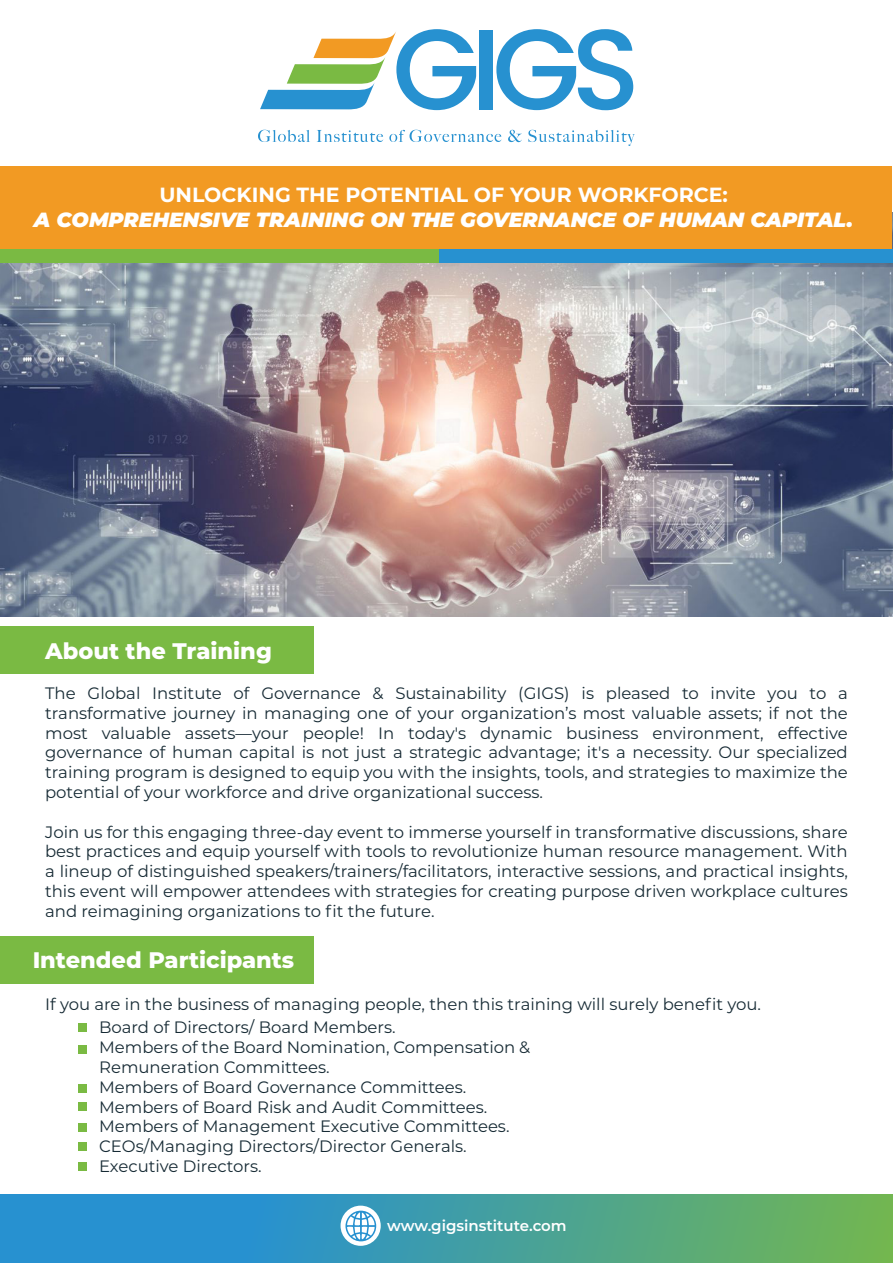
<style>
.page{position:relative;width:893px;height:1263px;background:#fff}
.page>*{position:absolute;margin:0;border:0;box-sizing:border-box;transform-origin:0 0}
.t1{font:800 22.5px "Montserrat";color:#fff}
.t2{font:italic 900 20.55px "Montserrat";color:#fff}
.t3{font:700 20.55px "Montserrat";color:#fff}
.t4{font:16.5px/19.8px "Montserrat";color:#172b35;text-align:justify}
.t5{font:600 15px "Montserrat";color:#fff}
</style>
<div class="page">
<img style="left:0;top:212px;width:893px;height:404px">
<svg style="left:258px;top:130px;width:52px;height:12px"></svg>
<svg style="left:317px;top:130px;width:66px;height:12px"></svg>
<svg style="left:389px;top:130px;width:112px;height:12px"></svg>
<svg style="left:508px;top:130px;width:14px;height:12px"></svg>
<svg style="left:528px;top:130px;width:107px;height:16px"></svg>
<div style="left:480px;top:30px;width:13px;height:79px;background:#2791d0"></div>
<svg style="left:496px;top:29px;width:137px;height:81px"></svg>
<svg style="left:260px;top:29px;width:216px;height:81px"></svg>
<div style="left:0;top:166px;width:892px;height:90px;background:#f29a23"></div>
<div style="left:0;top:249px;width:452px;height:14px;background:#7aba43"></div>
<div style="left:440px;top:249px;width:453px;height:14px;background:#2791d0"></div>
<div style="left:0;top:626px;width:313px;height:48px;background:#7aba43"></div>
<div style="left:0;top:936px;width:313px;height:47px;background:#7aba43"></div>
<div style="left:78px;top:1024px;width:8px;height:8px;background:#7aba43"></div>
<div style="left:78px;top:1045px;width:8px;height:8px;background:#7aba43"></div>
<div style="left:78px;top:1103px;width:8px;height:8px;background:#7aba43"></div>
<div style="left:78px;top:1084px;width:8px;height:8px;background:#7aba43"></div>
<div style="left:78px;top:1142px;width:8px;height:8px;background:#7aba43"></div>
<div style="left:78px;top:1123px;width:8px;height:8px;background:#7aba43"></div>
<div style="left:78px;top:1163px;width:8px;height:8px;background:#7aba43"></div>
<svg style="left:0;top:1194px;width:893px;height:69px;background:#429ea1"></svg>
<svg style="left:341px;top:1205px;width:40px;height:41px"></svg>
<svg style="left:345px;top:1210px;width:31px;height:31px"></svg>
<p class="t3" style="left:159px;top:180px;width:570px">UNLOCKING THE POTENTIAL OF YOUR WORKFORCE:</p>
<p class="t2" style="left:34px;top:204px;width:820px">A COMPREHENSIVE TRAINING ON THE GOVERNANCE OF HUMAN CAPITAL.</p>
<h1 class="t1" style="left:45px;top:635px;width:228px">About the Training</h1>
<p class="t4" style="left:45px;top:683px;width:804px">The Global Institute of Governance &amp; Sustainability (GIGS) is pleased to invite you to a transformative journey in managing one of your organization’s most valuable assets; if not the most valuable assets—your people! In today's dynamic business environment, effective governance of human capital is not just a strategic advantage; it's a necessity. Our specialized training program is designed to equip you with the insights, tools, and strategies to maximize the potential of your workforce and drive organizational success.</p>
<p class="t4" style="left:45px;top:821px;width:804px">Join us for this engaging three-day event to immerse yourself in transformative discussions, share best practices and equip yourself with tools to revolutionize human resource management. With a lineup of distinguished speakers/trainers/facilitators, interactive sessions, and practical insights, this event will empower attendees with strategies for creating purpose driven workplace cultures and reimagining organizations to fit the future.</p>
<h1 class="t1" style="left:33px;top:943px;width:263px">Intended Participants</h1>
<p class="t4" style="left:99px;top:992px;width:663px;line-height:23.2px;text-indent:-54px">If you are in the business of managing people, then this training will surely benefit you.<br>Board of Directors/ Board Members.</p>
<p class="t4" style="left:99px;top:1037px;width:433px;text-align:left">Members of the Board Nomination, Compensation &amp; Remuneration Committees.<br>Members of Board Governance Committees.<br>Members of Board Risk and Audit Committees.<br>Members of Management Executive Committees.<br>CEOs/Managing Directors/Director Generals.<br>Executive Directors.</p>
<p class="t5" style="left:387px;top:1215px;width:181px">www.gigsinstitute.com</p>
</div>
